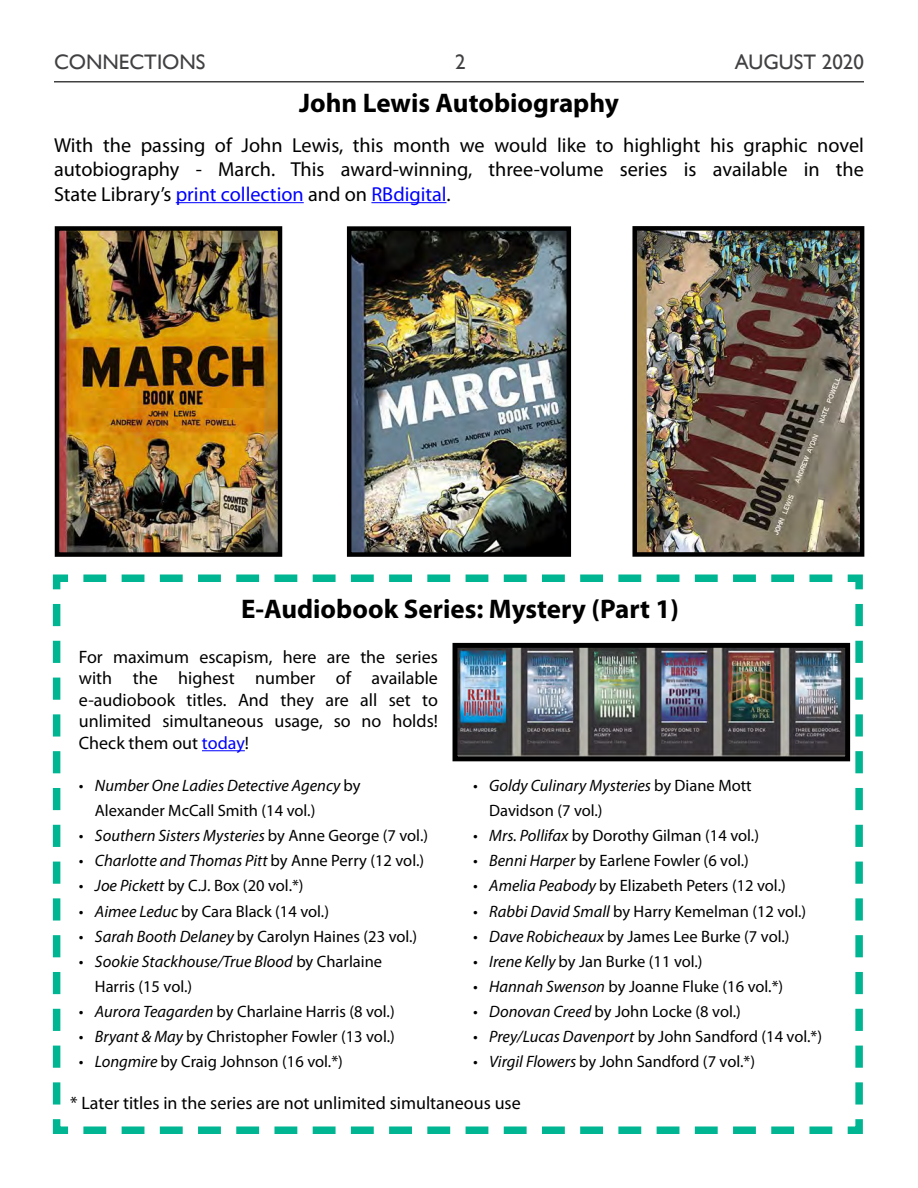
<style>
.page{position:relative;width:918px;height:1188px;background:#fff}
.page>*{position:absolute;margin:0;border:0;box-sizing:border-box;transform-origin:0 0}
.t1{font:700 27px "Myriad Pro";color:#000}
.t2{font:21px "Gill Sans";color:#414042}
.t3{font:20.25px/24.3px "Myriad Pro";color:#000;text-align:justify}
.t4{font:18px/21.6px "Myriad Pro";color:#000;text-align:justify}
.t5{font:16.5px/25px "Myriad Pro";color:#000}
.t6{font:italic 16.5px/25px "Myriad Pro";color:#000}
.s1{color:#00f}
.s2{font-style:normal}
.s3{font-style:italic}
</style>
<div class="page">
<hr style="left:54px;top:81px;width:810px;height:1px;background:#414042">
<svg style="left:52px;top:574px;width:811px;height:560px"></svg>
<hr style="left:202px;top:750px;width:43px;height:1px;background:#00f">
<img style="left:459px;top:649px;width:385px;height:106px">
<div style="left:453px;top:643px;width:397px;height:118px;border:5px solid #000"></div>
<hr style="left:176px;top:202px;width:128px;height:1px;background:#00f">
<hr style="left:371px;top:202px;width:75px;height:1px;background:#00f">
<img style="left:352px;top:231px;width:214px;height:321px">
<div style="left:347px;top:226px;width:224px;height:331px;border:4px solid #000"></div>
<img style="left:637px;top:231px;width:222px;height:321px">
<div style="left:632px;top:226px;width:232px;height:331px;border:4px solid #000"></div>
<img style="left:60px;top:231px;width:217px;height:321px">
<div style="left:55px;top:226px;width:227px;height:331px;border:4px solid #000"></div>
<p class="t2" style="left:54px;top:49px;width:153px">CONNECTIONS</p>
<p class="t2" style="left:455px;top:49px;width:12px">2</p>
<p class="t2" style="left:735px;top:49px;width:131px">AUGUST 2020</p>
<h1 class="t1" style="left:299px;top:85px;width:321px">John Lewis Autobiography</h1>
<p class="t3" style="left:54px;top:133px;width:812px">With the passing of John Lewis, this month we would like to highlight his graphic novel autobiography - March. This award-winning, three-volume series is available in the State Library’s <span class="s1">print collection</span> and on <span class="s1">RBdigital</span>.</p>
<h1 class="t1" style="left:241px;top:591px;width:439px">E-Audiobook Series: Mystery (Part 1)</h1>
<p class="t4" style="left:79px;top:645px;width:361px">For maximum escapism, here are the series with the highest number of available e-audiobook titles. And they are all set to unlimited simultaneous usage, so no holds!<br>Check them out <span class="s1">today</span>!</p>
<p class="t6" style="left:95px;top:773px;width:267px;text-indent:-16px">• Number One Ladies Detective Agency <span class="s2">by<br>Alexander McCall Smith (14 vol.)</span></p>
<p class="t6" style="left:79px;top:823px;width:351px">• Southern Sisters Mysteries <span class="s2">by Anne George (7 vol.)</span></p>
<p class="t6" style="left:79px;top:848px;width:347px">• Charlotte and Thomas Pitt <span class="s2">by Anne Perry (12 vol.)</span></p>
<p class="t5" style="left:79px;top:873px;width:226px"><span class="s3">• Joe Pickett</span> by C.J. Box (20 vol.*)</p>
<p class="t5" style="left:79px;top:898px;width:252px"><span class="s3">• Aimee Leduc</span> by Cara Black (14 vol.)</p>
<p class="t5" style="left:79px;top:923px;width:340px"><span class="s3">• Sarah Booth Delaney</span> by Carolyn Haines (23 vol.)</p>
<p class="t6" style="left:95px;top:948px;width:289px;text-indent:-16px">• Sookie Stackhouse/True Blood <span class="s2">by Charlaine<br>Harris (15 vol.)</span></p>
<p class="t5" style="left:79px;top:999px;width:317px"><span class="s3">• Aurora Teagarden</span> by Charlaine Harris (8 vol.)</p>
<p class="t5" style="left:79px;top:1024px;width:318px"><span class="s3">• Bryant &amp; May</span> by Christopher Fowler (13 vol.)</p>
<p class="t5" style="left:79px;top:1049px;width:266px"><span class="s3">• Longmire</span> by Craig Johnson (16 vol.*)</p>
<p class="t5" style="left:489px;top:773px;width:264px;text-indent:-16px"><span class="s3">• Goldy Culinary Mysteries</span> by Diane Mott<br>Davidson (7 vol.)</p>
<p class="t5" style="left:473px;top:823px;width:287px"><span class="s3">• Mrs. Pollifax</span> by Dorothy Gilman (14 vol.)</p>
<p class="t5" style="left:473px;top:848px;width:277px"><span class="s3">• Benni Harper</span> by Earlene Fowler (6 vol.)</p>
<p class="t5" style="left:473px;top:873px;width:314px"><span class="s3">• Amelia Peabody</span> by Elizabeth Peters (12 vol.)</p>
<p class="t5" style="left:473px;top:898px;width:335px"><span class="s3">• Rabbi David Small</span> by Harry Kemelman (12 vol.)</p>
<p class="t5" style="left:473px;top:923px;width:318px"><span class="s3">• Dave Robicheaux</span> by James Lee Burke (7 vol.)</p>
<p class="t5" style="left:473px;top:949px;width:231px"><span class="s3">• Irene Kelly</span> by Jan Burke (11 vol.)</p>
<p class="t5" style="left:473px;top:974px;width:312px"><span class="s3">• Hannah Swenson</span> by Joanne Fluke (16 vol.*)</p>
<p class="t5" style="left:473px;top:999px;width:269px"><span class="s3">• Donovan Creed</span> by John Locke (8 vol.)</p>
<p class="t5" style="left:473px;top:1024px;width:351px"><span class="s3">• Prey/Lucas Davenport</span> by John Sandford (14 vol.*)</p>
<p class="t5" style="left:473px;top:1049px;width:284px"><span class="s3">• Virgil Flowers</span> by John Sandford (7 vol.*)</p>
<p class="t4" style="left:70px;top:1092px;width:452px">* Later titles in the series are not unlimited simultaneous use</p>
</div>
